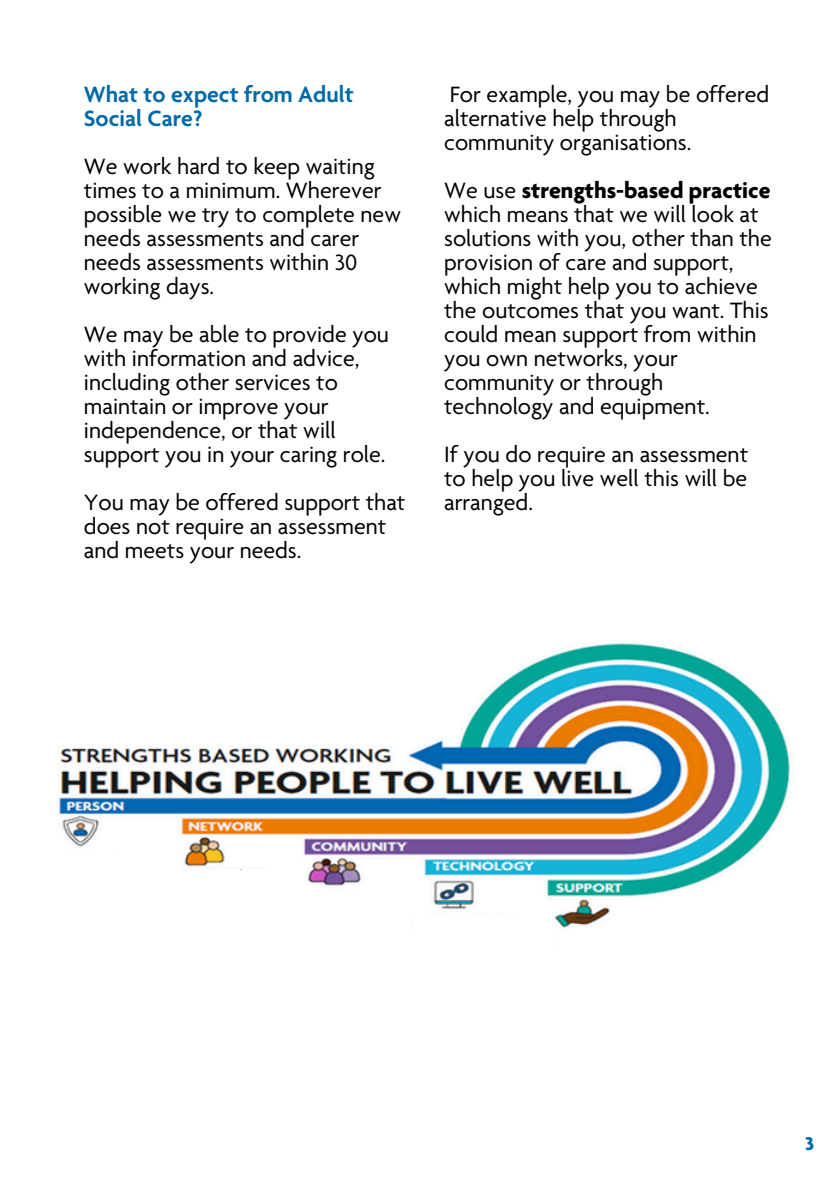
<style>
.page{position:relative;width:839px;height:1191px;background:#fff}
.page>*{position:absolute;margin:0;border:0;box-sizing:border-box;transform-origin:0 0}
.t1{font:24px/24px "Agenda";color:#000}
.t2{font:600 24px/24px "Agenda";color:#0069a8}
.t3{font:700 20px "Agenda";color:#0069a8}
.s1{font-weight:700}
</style>
<div class="page">
<img style="left:58px;top:643px;width:732px;height:285px">
<div style="left:51px;top:849px;width:108px;height:104px;background:#fff"></div>
<div style="left:177px;top:870px;width:107px;height:104px;background:#fff"></div>
<div style="left:302px;top:890px;width:108px;height:144px;background:#fff"></div>
<div style="left:428px;top:916px;width:107px;height:132px;background:#fff"></div>
<p class="t2" style="left:84px;top:85px;width:271px">What to expect from Adult<br>Social Care?</p>
<p class="t1" style="left:84px;top:157px;width:318px">We work hard to keep waiting times to a minimum. Wherever possible we try to complete new needs assessments and carer needs assessments within 30 working days.</p>
<p class="t1" style="left:84px;top:325px;width:306px">We may be able to provide you with information and advice, including other services to maintain or improve your independence, or that will support you in your caring role.</p>
<p class="t1" style="left:84px;top:493px;width:323px">You may be offered support that does not require an assessment and meets your needs.</p>
<p class="t1" style="left:444px;top:85px;width:326px">For example, you may be offered alternative help through community organisations.</p>
<p class="t1" style="left:444px;top:181px;width:329px">We use <span class="s1">strengths-based practice </span>which means that we will look at solutions with you, other than the provision of care and support, which might help you to achieve the outcomes that you want. This could mean support from within you own networks, your community or through technology and equipment.</p>
<p class="t1" style="left:444px;top:445px;width:305px;text-align:justify">If you do require an assessment to help you live well this will be arranged.</p>
<p class="t3" style="left:805px;top:1135px;width:11px">3</p>
</div>
